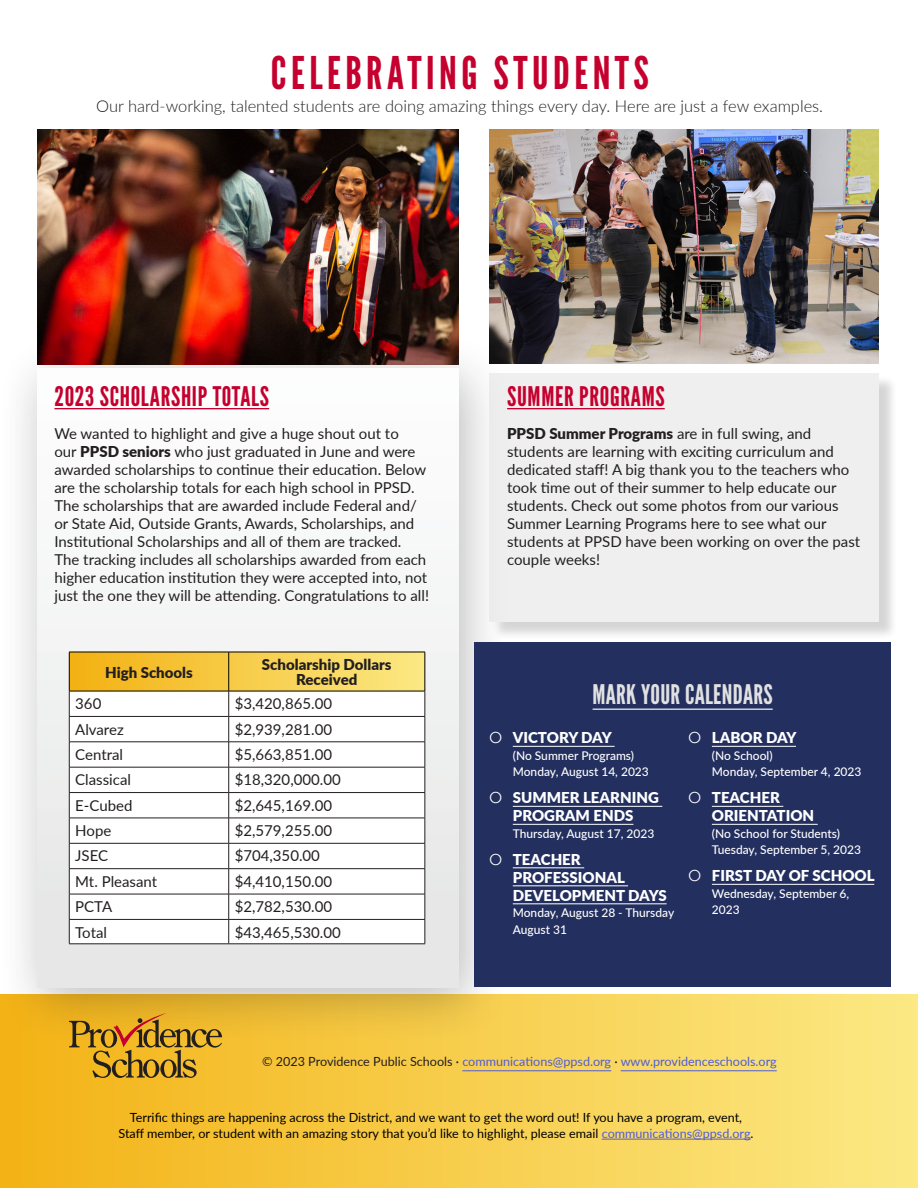
<style>
.page{position:relative;width:918px;height:1188px;background:#fff}
.page>*{position:absolute;margin:0;border:0;box-sizing:border-box;transform-origin:0 0}
.League_Gothic_32pt_B{font:45px "League Gothic";letter-spacing:.1em;color:#c5002e}
.Lato_Light_8pt_Black{font:27px "League Gothic";letter-spacing:.025em;color:#c5002e}
.t1{font:27px "League Gothic";letter-spacing:.01em;color:#e1e1e1}
.League_Gothic_32pt_B-2{font:300 16.5px "Lato";color:#231f20}
.Lato_Light_8pt_Black-2{font:15px/18px "Lato";color:#231f20}
.t2{font:900 15px/18px "Lato";color:#fff}
.Lato_Light_8pt_Black-3{font:900 15px/15px "Lato";color:#231f20;text-align:center}
.League_Gothic_18pt_W{font:12.6px "Lato";color:#000}
.Lato_Light_10pt_Whit{font:12.6px "Lato";color:#4f5cd6}
.t3{font:500 12px/16.5px "Lato";color:#fff}
.s1{font-weight:900}
.s2{color:#231f20}
.s3{color:#4f5cd6}
</style>
<div class="page">
<div style="left:0;top:995px;width:918px;height:193px;background:linear-gradient(to right,#f3b215,#fbe884)"></div>
<svg style="left:69px;top:1043px;width:153px;height:35px;background:#c79924"></svg>
<hr style="left:602px;top:1139px;width:149px;height:1px;background:#4f5cd6">
<hr style="left:462px;top:1070px;width:149px;height:1px;background:#4f5cd6">
<hr style="left:621px;top:1070px;width:156px;height:1px;background:#4f5cd6">
<div style="left:0;top:332px;width:511px;height:711px;background:#231f20;opacity:.3"></div>
<div style="left:37px;top:368px;width:422px;height:619px;background:linear-gradient(to bottom,#fefeff,#e4e5e4)"></div>
<hr style="left:54px;top:408px;width:215px;height:1px;background:#c5002e">
<img style="left:37px;top:130px;width:422px;height:235px">
<hr style="left:229px;top:944px;width:196px;height:1px;background:#231f20">
<svg style="left:69px;top:652px;width:357px;height:292px"></svg>
<hr style="left:69px;top:944px;width:160px;height:1px;background:#231f20">
<div style="left:492px;top:376px;width:405px;height:264px;background:#231f20;opacity:.35"></div>
<div style="left:489px;top:373px;width:390px;height:248px;background:#efefef"></div>
<hr style="left:507px;top:408px;width:158px;height:1px;background:#c5002e">
<img style="left:489px;top:130px;width:390px;height:233px">
<div style="left:474px;top:642px;width:417px;height:345px;background:#232f5f"></div>
<hr style="left:513px;top:746px;width:102px;height:1px;background:#fff">
<hr style="left:513px;top:806px;width:149px;height:1px;background:#fff">
<hr style="left:513px;top:824px;width:120px;height:1px;background:#fff">
<hr style="left:513px;top:867px;width:71px;height:1px;background:#fff">
<hr style="left:513px;top:885px;width:115px;height:1px;background:#fff">
<hr style="left:513px;top:903px;width:154px;height:1px;background:#fff">
<hr style="left:712px;top:746px;width:84px;height:1px;background:#fff">
<hr style="left:712px;top:806px;width:71px;height:1px;background:#fff">
<hr style="left:712px;top:824px;width:106px;height:1px;background:#fff">
<hr style="left:712px;top:884px;width:162px;height:1px;background:#fff">
<hr style="left:593px;top:709px;width:180px;height:1px;background:#e1e1e1">
<p class="League_Gothic_32pt_B" style="left:271px;top:46px;width:380px">CELEBRATING STUDENTS</p>
<p class="League_Gothic_32pt_B-2" style="left:96px;top:94px;width:728px">Our hard-working, talented students are doing amazing things every day. Here are just a few examples.</p>
<p class="Lato_Light_8pt_Black" style="left:54px;top:380px;width:216px">2023 SCHOLARSHIP TOTALS</p>
<p class="Lato_Light_8pt_Black-2" style="left:54px;top:424px;width:376px">We wanted to highlight and give a huge shout out to<br>our <span class="s1">PPSD seniors</span> who just graduated in June and were awarded scholarships to continue their education. Below are the scholarship totals for each high school in PPSD.<br>The scholarships that are awarded include Federal and/ or State Aid, Outside Grants, Awards, Scholarships, and Institutional Scholarships and all of them are tracked.<br>The tracking includes all scholarships awarded from each higher education institution they were accepted into, not just the one they will be attending. Congratulations to all!</p>
<p class="Lato_Light_8pt_Black-3" style="left:105px;top:664px;width:89px">High Schools</p>
<p class="Lato_Light_8pt_Black-3" style="left:262px;top:656px;width:131px">Scholarship Dollars<br>Received</p>
<p class="Lato_Light_8pt_Black-2" style="left:75px;top:694px;width:28px">360</p>
<p class="Lato_Light_8pt_Black-2" style="left:235px;top:694px;width:99px">$3,420,865.00</p>
<p class="Lato_Light_8pt_Black-2" style="left:75px;top:719px;width:50px">Alvarez</p>
<p class="Lato_Light_8pt_Black-2" style="left:235px;top:719px;width:99px">$2,939,281.00</p>
<p class="Lato_Light_8pt_Black-2" style="left:75px;top:745px;width:49px">Central</p>
<p class="Lato_Light_8pt_Black-2" style="left:235px;top:745px;width:99px">$5,663,851.00</p>
<p class="Lato_Light_8pt_Black-2" style="left:75px;top:770px;width:57px">Classical</p>
<p class="Lato_Light_8pt_Black-2" style="left:235px;top:770px;width:108px">$18,320,000.00</p>
<p class="Lato_Light_8pt_Black-2" style="left:75px;top:796px;width:59px">E-Cubed</p>
<p class="Lato_Light_8pt_Black-2" style="left:235px;top:796px;width:99px">$2,645,169.00</p>
<p class="Lato_Light_8pt_Black-2" style="left:75px;top:821px;width:38px">Hope</p>
<p class="Lato_Light_8pt_Black-2" style="left:235px;top:821px;width:99px">$2,579,255.00</p>
<p class="Lato_Light_8pt_Black-2" style="left:75px;top:846px;width:34px">JSEC</p>
<p class="Lato_Light_8pt_Black-2" style="left:235px;top:846px;width:87px">$704,350.00</p>
<p class="Lato_Light_8pt_Black-2" style="left:75px;top:872px;width:83px">Mt. Pleasant</p>
<p class="Lato_Light_8pt_Black-2" style="left:235px;top:872px;width:99px">$4,410,150.00</p>
<p class="Lato_Light_8pt_Black-2" style="left:75px;top:897px;width:38px">PCTA</p>
<p class="Lato_Light_8pt_Black-2" style="left:235px;top:897px;width:99px">$2,782,530.00</p>
<p class="Lato_Light_8pt_Black-2" style="left:75px;top:922px;width:33px">Total</p>
<p class="Lato_Light_8pt_Black-2" style="left:235px;top:922px;width:108px">$43,465,530.00</p>
<p class="Lato_Light_8pt_Black" style="left:507px;top:380px;width:159px">SUMMER PROGRAMS</p>
<p class="Lato_Light_8pt_Black-2" style="left:507px;top:424px;width:355px"><span class="s1">PPSD Summer Programs</span> are in full swing, and students are learning with exciting curriculum and dedicated staff! A big thank you to the teachers who took time out of their summer to help educate our students. Check out some photos from our various Summer Learning Programs here to see what our students at PPSD have been working on over the past couple weeks!</p>
<p class="t1" style="left:593px;top:678px;width:182px">MARK YOUR CALENDARS</p>
<p class="t2" style="left:513px;top:728px;width:100px">VICTORY DAY</p>
<p class="t3" style="left:513px;top:747px;width:138px">(No Summer Programs)<br>Monday, August 14, 2023</p>
<p class="t2" style="left:513px;top:788px;width:148px">SUMMER LEARNING<br>PROGRAM ENDS</p>
<p class="t3" style="left:513px;top:825px;width:143px">Thursday, August 17, 2023</p>
<p class="t2" style="left:513px;top:850px;width:155px">TEACHER<br>PROFESSIONAL<br>DEVELOPMENT DAYS</p>
<p class="t3" style="left:513px;top:904px;width:163px">Monday, August 28 - Thursday<br>August 31</p>
<p class="t2" style="left:712px;top:728px;width:86px">LABOR DAY</p>
<p class="t3" style="left:712px;top:747px;width:151px">(No School)<br>Monday, September 4, 2023</p>
<p class="t2" style="left:712px;top:788px;width:104px">TEACHER<br>ORIENTATION</p>
<p class="t3" style="left:712px;top:825px;width:151px">(No School for Students)<br>Tuesday, September 5, 2023</p>
<p class="t2" style="left:712px;top:866px;width:164px">FIRST DAY OF SCHOOL</p>
<p class="t3" style="left:712px;top:885px;width:139px">Wednesday, September 6,<br>2023</p>
<p class="Lato_Light_10pt_Whit" style="left:262px;top:1053px;width:516px"><span class="s2">© 2023 Providence Public Schools ·</span> communications@ppsd.org <span class="s2">·</span> www.providenceschools.org</p>
<p class="League_Gothic_18pt_W" style="left:130px;top:1108px;width:614px">Terrific things are happening across the District, and we want to get the word out! If you have a program, event,</p>
<p class="League_Gothic_18pt_W" style="left:118px;top:1124px;width:637px">Staff member, or student with an amazing story that you’d like to highlight, please email <span class="s3">communications@ppsd.org</span>.</p>
</div>
